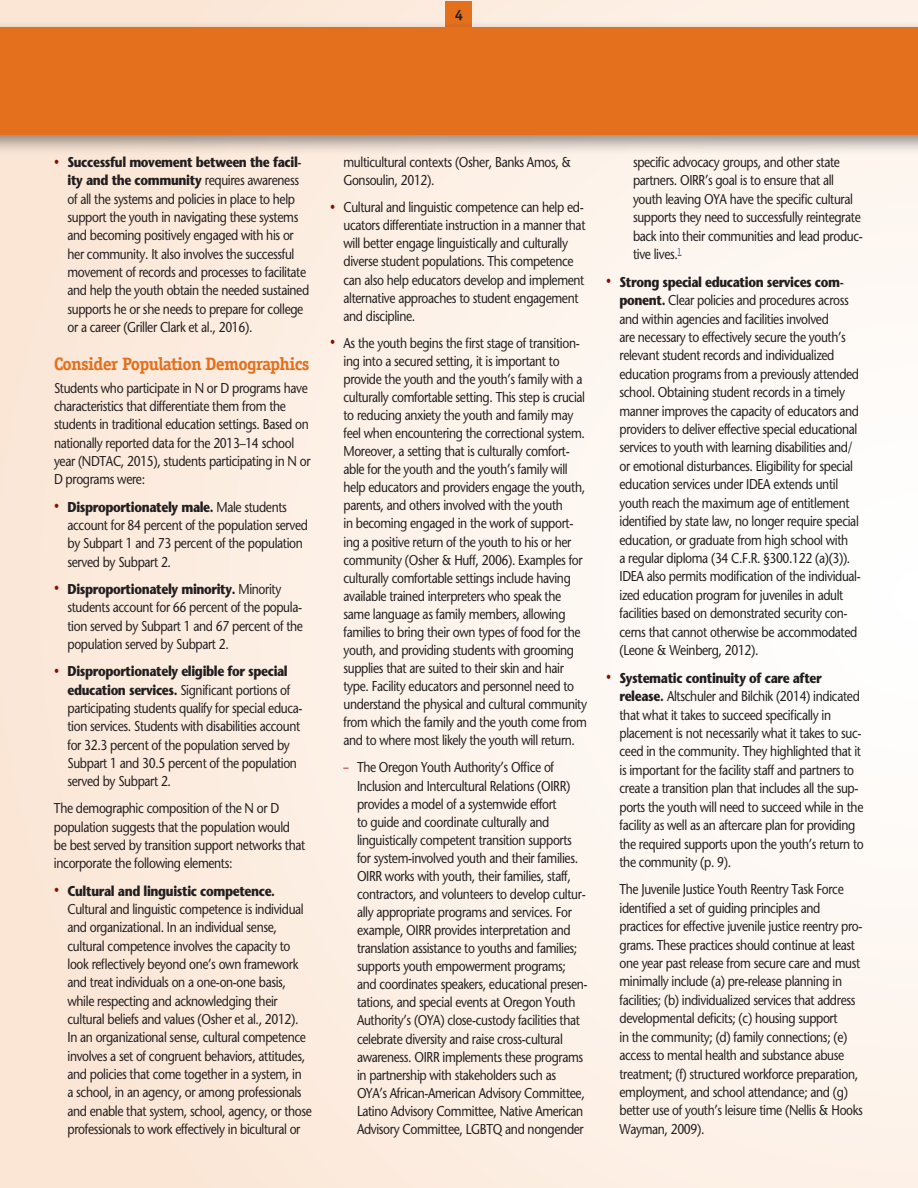
<style>
.page{position:relative;width:918px;height:1188px;background:#fff}
.page>*{position:absolute;margin:0;border:0;box-sizing:border-box;transform-origin:0 0}
.t1{font:700 18px "Officina Serif Std";letter-spacing:-.04em;color:#e4701e}
.t2{font:700 15px "Officina Serif Std";color:#231f20}
.t3{font:500 14.25px/18px "Stone Sans Std";letter-spacing:-.03em;color:#231f20;scale:.85 1}
.s1{font-size:12px;color:#8b0a02}
.s2{font-weight:700}
</style>
<div class="page">
<div style="left:0;top:0;width:918px;height:1188px;background:linear-gradient(to right,#fbe6d6,#fefcf9)"></div>
<div style="left:446px;top:1px;width:26px;height:27px;background:#e4701e"></div>
<div style="left:0;top:19px;width:918px;height:136px;background:#231f20;opacity:.5"></div>
<div style="left:0;top:28px;width:918px;height:107px;background:#e4701e"></div>
<p class="t2" style="left:455px;top:5px;width:10px">4</p>
<p class="t3" style="left:68px;top:153px;width:286px;text-indent:-14px"><span class="s1">•</span> <span class="s2">Successful movement between the facil&shy;ity and the community</span> requires awareness of all the systems and policies in place to help support the youth in navigating these systems and becoming positively engaged with his or her community. It also involves the successful movement of records and processes to facilitate and help the youth obtain the needed sustained supports he or she needs to prepare for college or a career (Griller Clark et al., 2016).</p>
<h3 class="t1" style="left:54px;top:352px;width:257px">Consider Population Demographics</h3>
<p class="t3" style="left:54px;top:379px;width:303px">Students who participate in N or D programs have characteristics that differentiate them from the students in traditional education settings. Based on nationally reported data for the 2013–14 school year (NDTAC, 2015), students participating in N or D programs were:</p>
<p class="t3" style="left:68px;top:498px;width:284px;text-indent:-14px"><span class="s1">•</span> <span class="s2">Disproportionately male.</span> Male students account for 84 percent of the population served by Subpart 1 and 73 percent of the population served by Subpart 2.</p>
<p class="t3" style="left:68px;top:580px;width:279px;text-indent:-14px"><span class="s1">•</span> <span class="s2">Disproportionately minority.</span> Minority students account for 66 percent of the popula&shy;tion served by Subpart 1 and 67 percent of the population served by Subpart 2.</p>
<p class="t3" style="left:68px;top:662px;width:278px;text-indent:-14px"><span class="s1">•</span> <span class="s2">Disproportionately eligible for special education services.</span> Significant portions of participating students qualify for special educa&shy;tion services. Students with disabilities account for 32.3 percent of the population served by Subpart 1 and 30.5 percent of the population served by Subpart 2.</p>
<p class="t3" style="left:54px;top:799px;width:297px">The demographic composition of the N or D population suggests that the population would be best served by transition support networks that incorporate the following elements:</p>
<p class="t3" style="left:68px;top:882px;width:289px;text-indent:-14px"><span class="s1">•</span> <span class="s2">Cultural and linguistic competence.<br></span>Cultural and linguistic competence is individual and organizational. In an individual sense, cultural competence involves the capacity to look reflectively beyond one’s own framework and treat individuals on a one-on-one basis, while respecting and acknowledging their cultural beliefs and values (Osher et al., 2012).<br>In an organizational sense, cultural competence involves a set of congruent behaviors, attitudes, and policies that come together in a system, in<br>a school, in an agency, or among professionals and enable that system, school, agency, or those professionals to work effectively in bicultural or</p>
<p class="t3" style="left:343px;top:153px;width:270px">multicultural contexts (Osher, Banks Amos, &amp;<br>Gonsoulin, 2012).</p>
<p class="t3" style="left:344px;top:198px;width:286px;text-indent:-14px"><span class="s1">•</span> Cultural and linguistic competence can help ed&shy;ucators differentiate instruction in a manner that will better engage linguistically and culturally diverse student populations. This competence can also help educators develop and implement alternative approaches to student engagement and discipline.</p>
<p class="t3" style="left:344px;top:334px;width:288px;text-indent:-14px"><span class="s1">•</span> As the youth begins the first stage of transition&shy;ing into a secured setting, it is important to provide the youth and the youth’s family with a culturally comfortable setting. This step is crucial to reducing anxiety the youth and family may feel when encountering the correctional system.<br>Moreover, a setting that is culturally comfort&shy;able for the youth and the youth’s family will help educators and providers engage the youth, parents, and others involved with the youth<br>in becoming engaged in the work of support&shy;ing a positive return of the youth to his or her community (Osher &amp; Huff, 2006). Examples for culturally comfortable settings include having available trained interpreters who speak the same language as family members, allowing families to bring their own types of food for the youth, and providing students with grooming supplies that are suited to their skin and hair type. Facility educators and personnel need to understand the physical and cultural community from which the family and the youth come from and to where most likely the youth will return.</p>
<p class="t3" style="left:357px;top:759px;width:273px;text-indent:-14px"><span class="s1">–</span> The Oregon Youth Authority’s Office of Inclusion and Intercultural Relations (OIRR) provides a model of a systemwide effort<br>to guide and coordinate culturally and linguistically competent transition supports for system-involved youth and their families.<br>OIRR works with youth, their families, staff, contractors, and volunteers to develop cultur&shy;ally appropriate programs and services. For example, OIRR provides interpretation and translation assistance to youths and families; supports youth empowerment programs; and coordinates speakers, educational presen&shy;tations, and special events at Oregon Youth Authority’s (OYA) close-custody facilities that celebrate diversity and raise cross-cultural awareness. OIRR implements these programs in partnership with stakeholders such as OYA’s African-American Advisory Committee, Latino Advisory Committee, Native American Advisory Committee, LGBTQ and nongender</p>
<p class="t3" style="left:633px;top:153px;width:272px;line-height:18.5px">specific advocacy groups, and other state partners. OIRR’s goal is to ensure that all youth leaving OYA have the specific cultural supports they need to successfully reintegrate back into their communities and lead produc&shy;tive lives.<sup>1</sup></p>
<p class="t3" style="left:620px;top:272px;width:285px;line-height:18.5px;text-indent:-14px"><span class="s1">•</span> <span class="s2">Strong special education services com&shy;ponent.</span> Clear policies and procedures across and within agencies and facilities involved<br>are necessary to effectively secure the youth’s relevant student records and individualized education programs from a previously attended school. Obtaining student records in a timely manner improves the capacity of educators and providers to deliver effective special educational services to youth with learning disabilities and/ or emotional disturbances. Eligibility for special education services under IDEA extends until youth reach the maximum age of entitlement identified by state law, no longer require special education, or graduate from high school with<br>a regular diploma (34 C.F.R. §300.122 (a)(3)).<br>IDEA also permits modification of the individual&shy;ized education program for juveniles in adult facilities based on demonstrated security con&shy;cerns that cannot otherwise be accommodated (Leone &amp; Weinberg, 2012).</p>
<p class="t3" style="left:619px;top:669px;width:289px;line-height:18.5px;text-indent:-13px"><span class="s1">•</span> <span class="s2">Systematic continuity of care after release.</span> Altschuler and Bilchik (2014) indicated that what it takes to succeed specifically in placement is not necessarily what it takes to suc&shy;ceed in the community. They highlighted that it is important for the facility staff and partners to create a transition plan that includes all the sup&shy;ports the youth will need to succeed while in the facility as well as an aftercare plan for providing the required supports upon the youth’s return to the community (p. 9).</p>
<p class="t3" style="left:619px;top:880px;width:288px;line-height:18.5px">The Juvenile Justice Youth Reentry Task Force identified a set of guiding principles and practices for effective juvenile justice reentry pro&shy;grams. These practices should continue at least one year past release from secure care and must minimally include (a) pre-release planning in facilities; (b) individualized services that address developmental deficits; (c) housing support<br>in the community; (d) family connections; (e) access to mental health and substance abuse treatment; (f) structured workforce preparation, employment, and school attendance; and (g) better use of youth’s leisure time (Nellis &amp; Hooks Wayman, 2009).</p>
</div>
